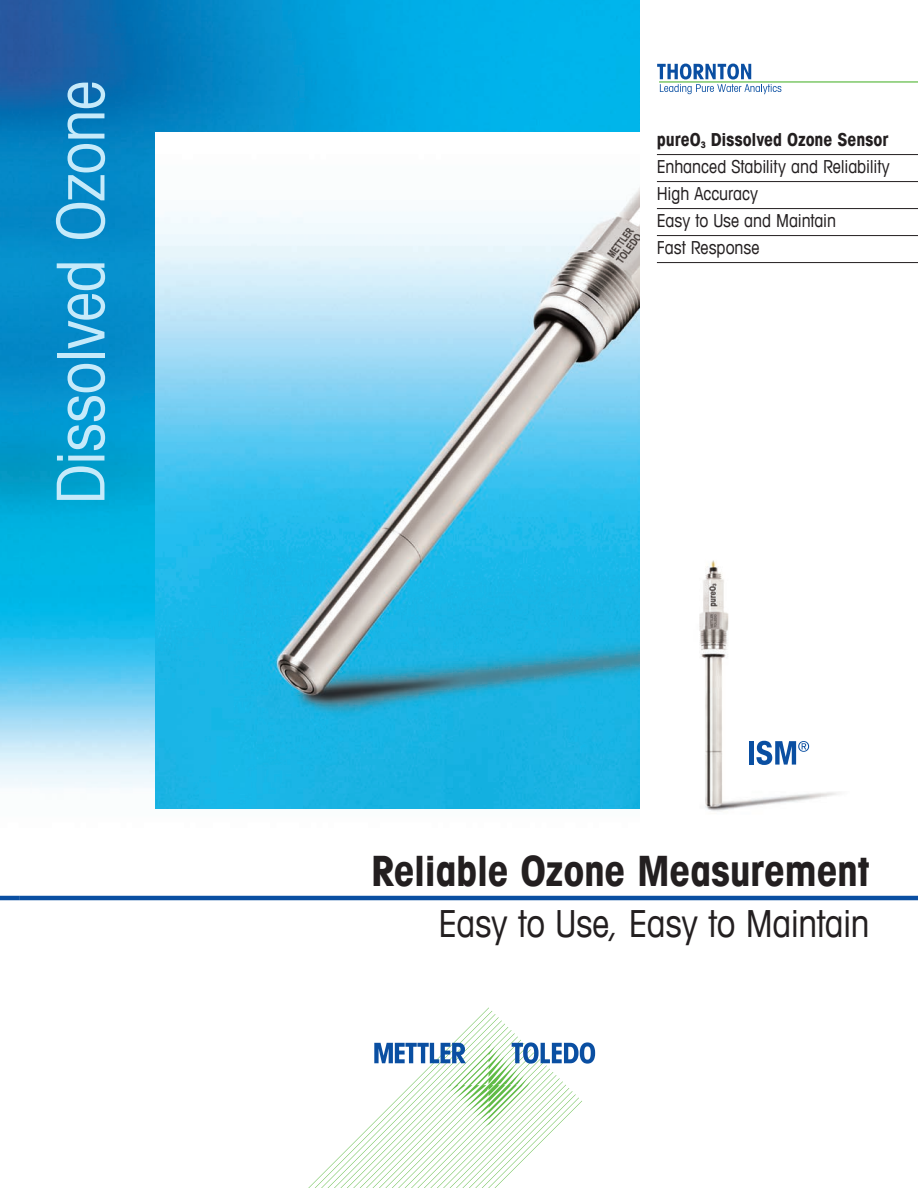
<style>
.page{position:relative;width:918px;height:1188px;background:#fff}
.page>*{position:absolute;margin:0;border:0;box-sizing:border-box;transform-origin:0 0}
.t1{font:condensed 66px "Avant Garde Com";letter-spacing:-.015em;color:#c6eafa}
.t2{font:700 condensed 42px "Avant Garde Com";letter-spacing:-.01em;color:#231f20}
.t3{font:condensed 37.5px "Avant Garde Com";letter-spacing:-.01em;color:#231f20}
.t4{font:condensed 18px/27px "Avant Garde Com";letter-spacing:-.005em;color:#231f20}
.s1{font-weight:700}
</style>
<div class="page">
<img style="left:32px;top:0;width:608px;height:788px">
<img style="left:155px;top:133px;width:485px;height:676px">
<hr style="left:657px;top:154px;width:261px;height:1px;background:#231f20">
<hr style="left:657px;top:181px;width:261px;height:1px;background:#231f20">
<hr style="left:657px;top:208px;width:261px;height:1px;background:#231f20">
<hr style="left:657px;top:235px;width:261px;height:1px;background:#231f20">
<hr style="left:657px;top:262px;width:261px;height:1px;background:#231f20">
<img style="left:0;top:0;width:32px;height:787px">
<hr style="left:19px;top:896px;width:899px;height:4px;background:#0a4fa2">
<hr style="left:0;top:896px;width:19px;height:4px;background:#0a4fa2">
<svg style="left:308px;top:1008px;width:287px;height:180px"></svg>
<img style="left:699px;top:560px;width:138px;height:251px">
<svg style="left:657px;top:64px;width:124px;height:30px"></svg>
<hr style="left:659px;top:81px;width:259px;height:2px;background:#60bb46">
<div style="left:749px;top:741px;width:5px;height:24px;background:#0a4fa2"></div>
<svg style="left:756px;top:741px;width:53px;height:24px"></svg>
<h1 class="t1" style="left:40px;top:505px;width:425px;rotate:-90deg">Dissolved Ozone</h1>
<p class="t4" style="left:657px;top:125px;width:235px"><span class="s1">pureO</span><sub>3</sub> <span class="s1">Dissolved Ozone Sensor<br></span>Enhanced Stability and Reliability<br>High Accuracy<br>Easy to Use and Maintain<br>Fast Response</p>
<h2 class="t2" style="left:371px;top:844px;width:500px">Reliable Ozone Measurement</h2>
<h3 class="t3" style="left:439px;top:900px;width:433px">Easy to Use, Easy to Maintain</h3>
</div>
